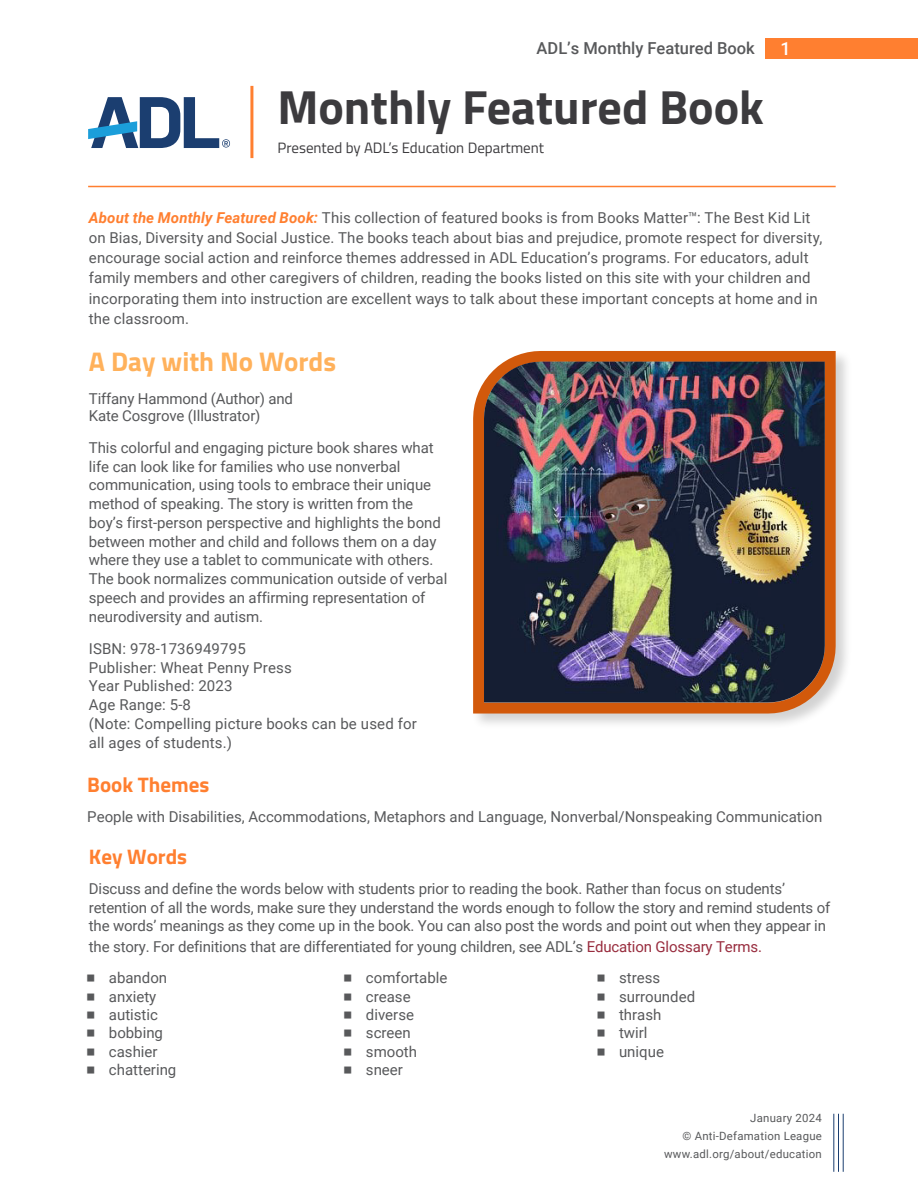
<style>
.page{position:relative;width:918px;height:1188px;background:#fff}
.page>*{position:absolute;margin:0;border:0;box-sizing:border-box;transform-origin:0 0}
.t1{font:700 48px "Titillium Web";color:#3c3b3e}
.t2{font:700 27px "Titillium Web";color:#ffb15b}
.t3{font:700 21px "Titillium Web";color:#ff7f30}
.t4{font:500 18px "Roboto";color:#fff}
.t5{font:500 16.5px "Roboto";color:#58595b}
.t6{font:15px/18.8px "Roboto";letter-spacing:-.005em;color:#58595b}
.t7{font:15px "Titillium Web";color:#3c3b3e}
.t8{font:11.4px/18px "Roboto";letter-spacing:.02em;color:#58595b;text-align:right}
.s1{font-weight:700;font-style:italic;color:#ff7f30}
.s2{color:#982c3e}
.s3{color:#982d3e}
</style>
<div class="page">
<div style="left:766px;top:38px;width:152px;height:21px;background:#ff7f30"></div>
<hr style="left:833px;top:1114px;width:1px;height:58px;background:#1b3e70">
<hr style="left:838px;top:1114px;width:1px;height:58px;background:#1b3e70">
<hr style="left:843px;top:1114px;width:1px;height:58px;background:#1b3e70">
<div style="left:471px;top:349px;width:381px;height:381px;background:#000;opacity:.18"></div>
<svg style="left:473px;top:351px;width:363px;height:363px;background:#d36c2a"></svg>
<img style="left:484px;top:362px;width:341px;height:340px">
<hr style="left:250px;top:86px;width:3px;height:72px;background:#ff7f30">
<svg style="left:88px;top:97px;width:142px;height:51px"></svg>
<hr style="left:88px;top:186px;width:748px;height:1px;background:#ff7f30">
<p class="t5" style="left:537px;top:36px;width:220px">ADL’s Monthly Featured Book</p>
<p class="t4" style="left:781px;top:36px;width:12px">1</p>
<h1 class="t1" style="left:278px;top:71px;width:488px">Monthly Featured Book</h1>
<p class="t7" style="left:278px;top:137px;width:268px">Presented by ADL’s Education Department</p>
<p class="t6" style="left:89px;top:207px;width:735px;line-height:20.2px"><span class="s1">About the Monthly Featured Book:</span> This collection of featured books is from Books Matter™: The Best Kid Lit on Bias, Diversity and Social Justice. The books teach about bias and prejudice, promote respect for diversity, encourage social action and reinforce themes addressed in ADL Education’s programs. For educators, adult family members and other caregivers of children, reading the books listed on this site with your children and incorporating them into instruction are excellent ways to talk about these important concepts at home and in the classroom.</p>
<h2 class="t2" style="left:89px;top:341px;width:249px">A Day with No Words</h2>
<p class="t6" style="left:89px;top:390px;width:206px;line-height:16.5px">Tiffany Hammond (Author) and<br>Kate Cosgrove (Illustrator)</p>
<p class="t6" style="left:89px;top:438px;width:360px">This colorful and engaging picture book shares what life can look like for families who use nonverbal communication, using tools to embrace their unique method of speaking. The story is written from the boy’s first-person perspective and highlights the bond between mother and child and follows them on a day where they use a tablet to communicate with others.<br>The book normalizes communication outside of verbal speech and provides an affirming representation of neurodiversity and autism.</p>
<p class="t6" style="left:89px;top:639px;width:330px">ISBN: 978-1736949795<br>Publisher: Wheat Penny Press<br>Year Published: 2023<br>Age Range: 5-8<br>(Note: Compelling picture books can be used for all ages of students.)</p>
<h3 class="t3" style="left:87px;top:769px;width:124px">Book Themes</h3>
<p class="t6" style="left:87px;top:807px;width:737px">People with Disabilities, Accommodations, Metaphors and Language, Nonverbal/Nonspeaking Communication</p>
<h3 class="t3" style="left:89px;top:841px;width:100px">Key Words</h3>
<p class="t6" style="left:89px;top:879px;width:743px">Discuss and define the words below with students prior to reading the book. Rather than focus on students’ retention of all the words, make sure they understand the words enough to follow the story and remind students of the words’ meanings as they come up in the book. You can also post the words and point out when they appear in</p>
<p class="t6" style="left:109px;top:930px;width:655px;line-height:31.8px;text-indent:-20px">the story. For definitions that are differentiated for young children, see ADL’s <span class="s2">Edu</span><span class="s3">cation</span> <span class="s2">Glossary Terms. </span>abandon</p>
<p class="t6" style="left:109px;top:987px;width:69px;line-height:18.3px">anxiety autistic bobbing cashier chattering</p>
<p class="t6" style="left:366px;top:968px;width:83px;line-height:18.3px">comfortable crease diverse screen smooth sneer</p>
<p class="t6" style="left:619px;top:968px;width:78px;line-height:18.3px">stress surrounded thrash<br>twirl unique</p>
<p class="t8" style="left:664px;top:1109px;width:159px">January 2024<br>© Anti-Defamation League www.adl.org/about/education</p>
</div>
